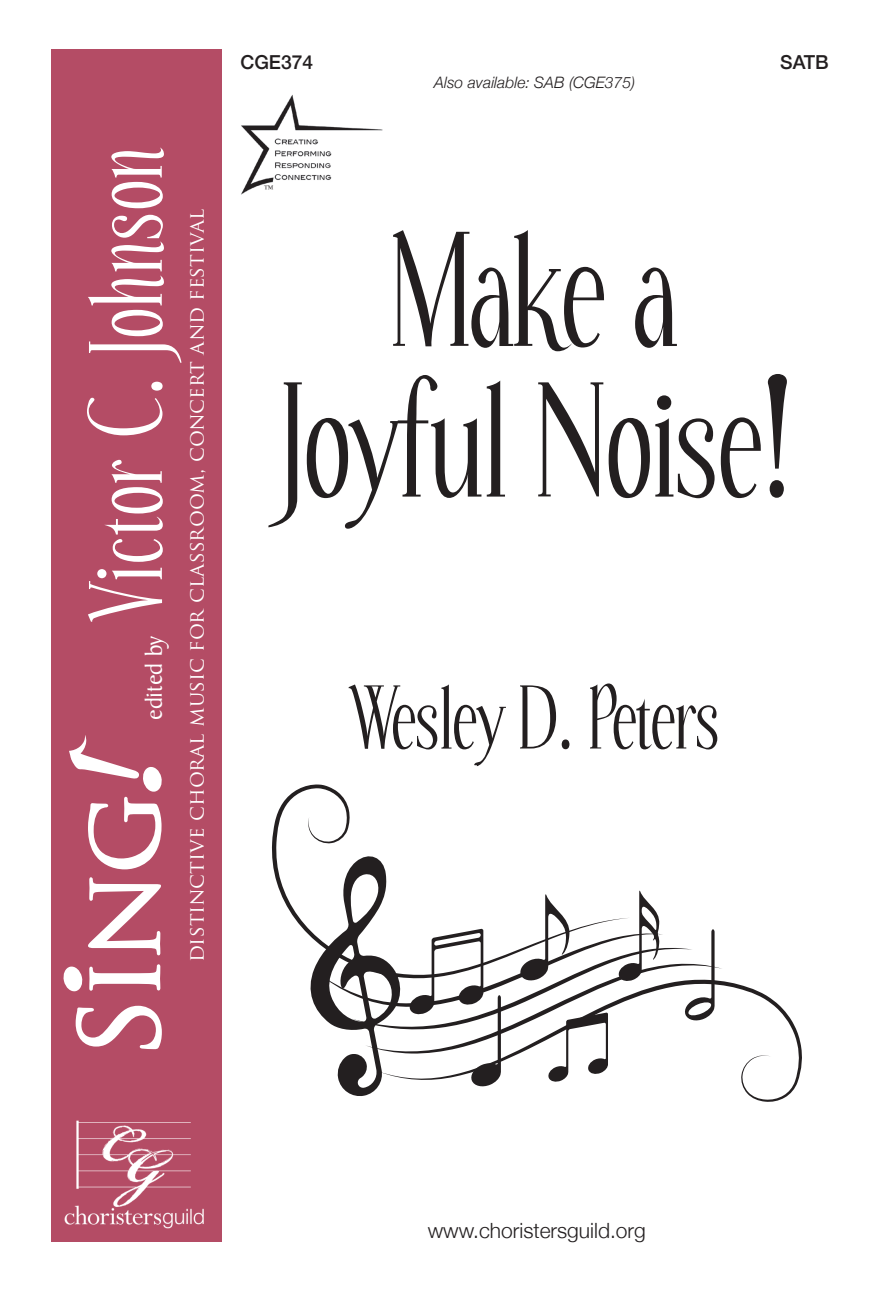
<style>
.page{position:relative;width:882px;height:1292px;background:#fff}
.page>*{position:absolute;margin:0;border:0;box-sizing:border-box;transform-origin:0 0}
.t1{font:164.5px/150.5px "Echelon";color:#231f20;text-align:center}
.t2{font:105px "Echelon";letter-spacing:.02em;color:#fff}
.t3{font:91px "Echelon";color:#231f20}
.t4{font:24.5px "Baker Signet";color:#fff}
.t5{font:21px "Trajan Pro";color:#fff}
.t6{font:300 21px "Helvetica Neue";color:#231f20}
.t7{font:500 19.25px "Helvetica Neue";color:#231f20}
.t8{font:italic 300 15.75px "Helvetica Neue";color:#231f20}
.t9{font:italic 10.15px "Perpetua";color:#231f20}
</style>
<div class="page">
<div style="left:51px;top:50px;width:170px;height:1192px;background:#b44c65"></div>
<svg style="left:63px;top:966px;width:20px;height:26px"></svg>
<svg style="left:76px;top:1005px;width:86px;height:44px"></svg>
<svg style="left:89px;top:964px;width:71px;height:26px"></svg>
<svg style="left:88px;top:877px;width:73px;height:78px"></svg>
<svg style="left:69px;top:735px;width:93px;height:134px"></svg>
<img style="left:241px;top:94px;width:142px;height:101px">
<img style="left:64px;top:1120px;width:140px;height:109px">
<svg style="left:723px;top:981px;width:79px;height:121px"></svg>
<svg style="left:272px;top:784px;width:78px;height:147px"></svg>
<svg style="left:305px;top:851px;width:418px;height:245px"></svg>
<h2 class="t2" style="left:77px;top:617px;width:471px;rotate:-90deg">Victor C. Johnson</h2>
<p class="t4" style="left:141px;top:720px;width:86px;rotate:-90deg">edited by</p>
<p class="t5" style="left:183px;top:962px;width:754px;rotate:-90deg">distinctive choral music for classroom, concert and festival</p>
<p class="t7" style="left:240px;top:46px;width:74px">CGE374</p>
<p class="t7" style="left:780px;top:46px;width:50px">SATB</p>
<p class="t8" style="left:434px;top:70px;width:203px">Also available: SAB (CGE375)</p>
<p class="t9" style="left:264px;top:182px;width:11px">™</p>
<h1 class="t1" style="left:281px;top:228px;width:512px">Make a<br>Joyful Noise!</h1>
<h3 class="t3" style="left:352px;top:675px;width:369px">Wesley D. Peters</h3>
<p class="t6" style="left:428px;top:1213px;width:220px">www.choristersguild.org</p>
</div>
